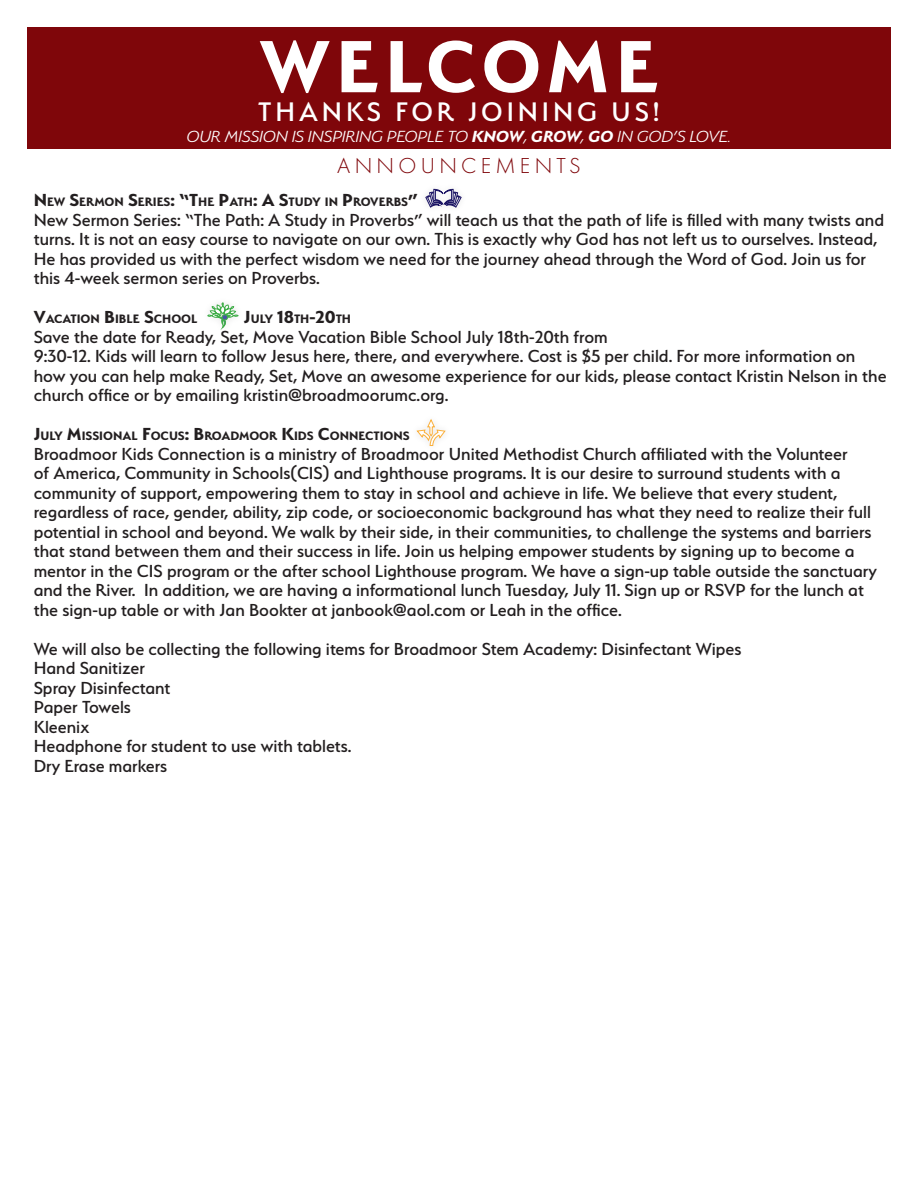
<style>
.page{position:relative;width:918px;height:1188px;background:#fff}
.page>*{position:absolute;margin:0;border:0;box-sizing:border-box;transform-origin:0 0}
.Main{font:700 82.5px "Serenity";letter-spacing:.07em;color:#fff}
.Secondary{font:500 30px "Serenity";letter-spacing:.13em;color:#fff}
.Main_Head{font:300 22.5px "Futura PT";letter-spacing:.19em;color:#7f060a}
.BODY_TEXT{font:500 19.5px/19.5px "Serenity";color:#231f20}
.Secondary-2{font:italic 300 18px "Serenity";color:#fff}
.BODY_TEXT-2{font:700 13.65px "Serenity";color:#231f20}
.s1{font-weight:700}
.s2{font-size:19.5px}
</style>
<div class="page">
<div style="left:27px;top:27px;width:864px;height:121px;background:#7f060a"></div>
<svg style="left:207px;top:302px;width:32px;height:28px"></svg>
<svg style="left:425px;top:188px;width:37px;height:20px"></svg>
<svg style="left:416px;top:419px;width:30px;height:27px"></svg>
<p class="Main" style="left:260px;top:20px;width:400px">WELCOME</p>
<p class="Secondary" style="left:258px;top:95px;width:403px">THANKS FOR JOINING US!</p>
<p class="Secondary-2" style="left:187px;top:127px;width:546px">OUR MISSION IS INSPIRING PEOPLE TO <span class="s1">KNOW</span>, <span class="s1">GROW</span>, <span class="s1">GO</span> IN GOD’S LOVE.</p>
<p class="Main_Head" style="left:337px;top:153px;width:245px">ANNOUNCEMENTS</p>
<p class="BODY_TEXT-2" style="left:34px;top:195px;width:386px"><span class="s2">N</span>EW <span class="s2">S</span>ERMON <span class="s2">S</span>ERIES<span class="s2">: “T</span>HE <span class="s2">P</span>ATH<span class="s2">: A S</span>TUDY IN <span class="s2">P</span>ROVERBS<span class="s2">”</span></p>
<p class="BODY_TEXT" style="left:34px;top:210px;width:852px">New Sermon Series: “The Path: A Study in Proverbs” will teach us that the path of life is filled with many twists and turns. It is not an easy course to navigate on our own. This is exactly why God has not left us to ourselves. Instead, He has provided us with the perfect wisdom we need for the journey ahead through the Word of God. Join us for this 4-week sermon series on Proverbs.</p>
<p class="BODY_TEXT-2" style="left:34px;top:312px;width:165px"><span class="s2">V</span>ACATION <span class="s2">B</span>IBLE <span class="s2">S</span>CHOOL</p>
<p class="BODY_TEXT-2" style="left:244px;top:312px;width:109px"><span class="s2">J</span>ULY <span class="s2">18</span>TH<span class="s2">-20</span>TH</p>
<p class="BODY_TEXT" style="left:34px;top:327px;width:854px">Save the date for Ready, Set, Move Vacation Bible School July 18th-20th from<br>9:30-12. Kids will learn to follow Jesus here, there, and everywhere. Cost is $5 per child. For more information on how you can help make Ready, Set, Move an awesome experience for our kids, please contact Kristin Nelson in the church office or by emailing kristin@broadmoorumc.org.</p>
<p class="BODY_TEXT-2" style="left:34px;top:429px;width:369px"><span class="s2">J</span>ULY <span class="s2">M</span>ISSIONAL <span class="s2">F</span>OCUS<span class="s2">: B</span>ROADMOOR <span class="s2">K</span>IDS <span class="s2">C</span>ONN ECTIONS</p>
<p class="BODY_TEXT" style="left:34px;top:444px;width:845px">Broadmoor Kids Connection is a ministry of Broadmoor United Methodist Church affiliated with the Volunteer<br>of America, Community in Schools(CIS) and Lighthouse programs. It is our desire to surround students with a community of support, empowering them to stay in school and achieve in life. We believe that every student, regardless of race, gender, ability, zip code, or socioeconomic background has what they need to realize their full potential in school and beyond. We walk by their side, in their communities, to challenge the systems and barriers that stand between them and their success in life. Join us helping empower students by signing up to become a mentor in the CIS program or the after school Lighthouse program. We have a sign-up table outside the sanctuary and the River. In addition, we are having a informational lunch Tuesday, July 11. Sign up or RSVP for the lunch at the sign-up table or with Jan Bookter at janbook@aol.com or Leah in the office.</p>
<p class="BODY_TEXT" style="left:34px;top:639px;width:709px">We will also be collecting the following items for Broadmoor Stem Academy: Disinfectant Wipes</p>
<p class="BODY_TEXT" style="left:34px;top:659px;width:113px">Hand Sanitizer</p>
<p class="BODY_TEXT" style="left:34px;top:678px;width:138px">Spray Disinfectant</p>
<p class="BODY_TEXT" style="left:34px;top:698px;width:99px">Paper Towels</p>
<p class="BODY_TEXT" style="left:34px;top:717px;width:57px">Kleenix</p>
<p class="BODY_TEXT" style="left:34px;top:737px;width:319px">Headphone for student to use with tablets.</p>
<p class="BODY_TEXT" style="left:34px;top:756px;width:135px">Dry Erase markers</p>
</div>
